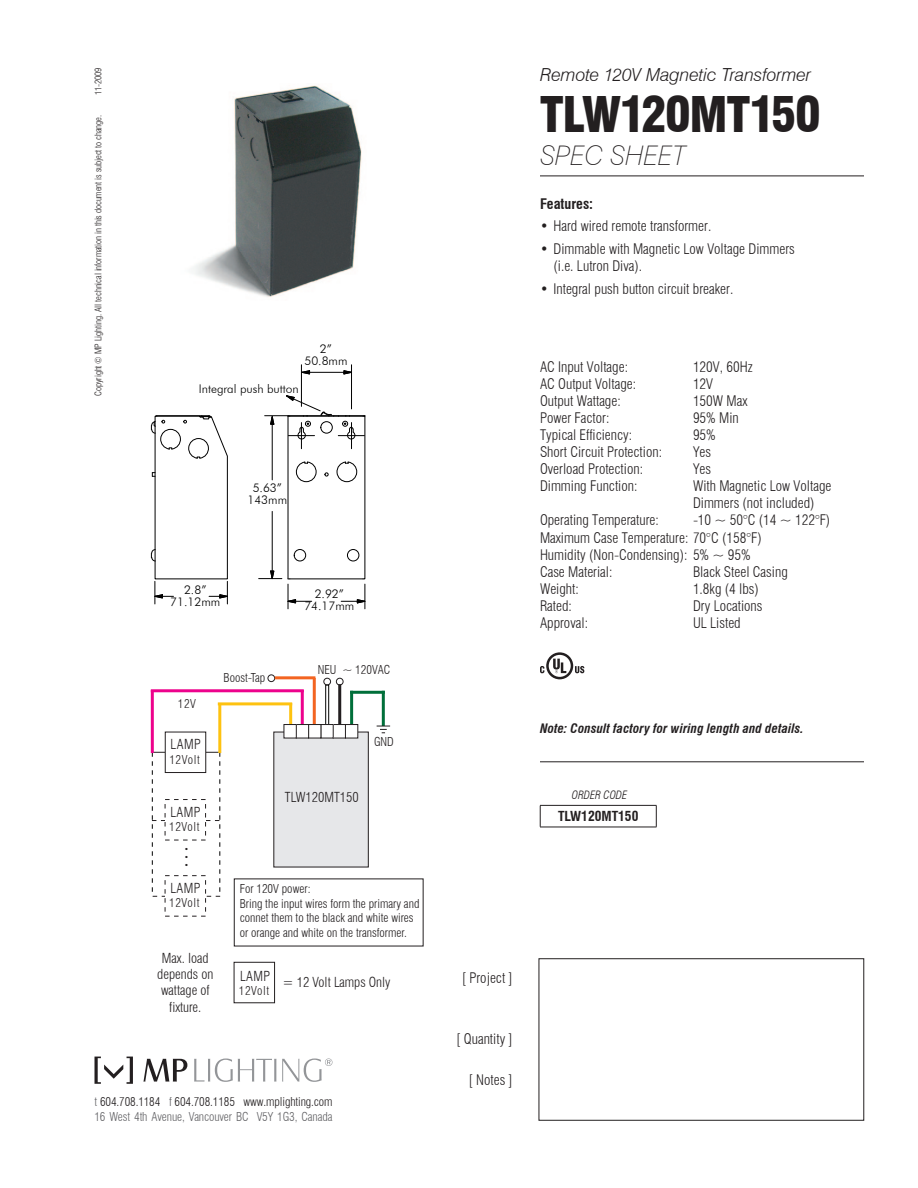
<style>
.page{position:relative;width:918px;height:1188px;background:#fff}
.page>*{position:absolute;margin:0;border:0;box-sizing:border-box;transform-origin:0 0}
.t1{font:900 condensed 48px "Swiss 721 BT";letter-spacing:-.03em;color:#231f20}
.t2{font:italic 100 27px "Swiss 721 BT";color:#231f20}
.t3{font:italic 300 18px "Swiss 721 BT";letter-spacing:-.005em;color:#231f20}
.t4{font:18px "Myriad";color:#231f20}
.Features{font:300 condensed 14.25px/17.1px "Swiss 721 BT";color:#231f20}
.Features-2{font:700 condensed 14.25px "Swiss 721 BT";color:#231f20}
.t5{font:300 condensed 13.5px/16.2px "Swiss 721 BT";color:#231f20;text-align:center}
._4_1_Table_Codes{font:700 condensed 13.5px "Swiss 721 BT";color:#231f20}
.t6{font:italic 700 condensed 12.75px "Swiss 721 BT";letter-spacing:.015em;color:#231f20}
.t7{font:300 condensed 12px/14.4px "Swiss 721 BT";color:#231f20}
.t8{font:300 12px/12px "Futura BT";color:#000;text-align:center}
.t9{font:300 condensed 12px "Swiss 721 BT";letter-spacing:-.01em;color:#636366}
.t10{font:italic 300 condensed 11.25px "Swiss 721 BT";color:#231f20}
.t11{font:300 condensed 9px "Swiss 721 BT";letter-spacing:-.01em;color:#231f20}
.s1{color:#636366}
</style>
<div class="page">
<svg style="left:194px;top:1059px;width:82px;height:23px"></svg>
<svg style="left:282px;top:1059px;width:50px;height:23px"></svg>
<svg style="left:143px;top:1059px;width:44px;height:23px"></svg>
<svg style="left:95px;top:1057px;width:38px;height:26px"></svg>
<div style="left:539px;top:958px;width:325px;height:162px;border:1px solid #231f20"></div>
<img style="left:193px;top:85px;width:169px;height:212px">
<hr style="left:540px;top:176px;width:324px;height:1px;background:#231f20">
<hr style="left:540px;top:762px;width:324px;height:1px;background:#231f20">
<svg style="left:540px;top:652px;width:44px;height:27px"></svg>
<hr style="left:540px;top:805px;width:117px;height:1px;background:#231f20">
<svg style="left:540px;top:806px;width:1px;height:21px"></svg>
<svg style="left:656px;top:806px;width:1px;height:21px"></svg>
<hr style="left:540px;top:827px;width:117px;height:1px;background:#231f20">
<svg style="left:344px;top:371px;width:7px;height:3px"></svg>
<svg style="left:302px;top:371px;width:8px;height:3px"></svg>
<hr style="left:308px;top:372px;width:44px;height:1px;background:#000">
<hr style="left:351px;top:365px;width:1px;height:44px;background:#000">
<hr style="left:301px;top:365px;width:1px;height:41px;background:#000">
<svg style="left:151px;top:415px;width:77px;height:189px"></svg>
<svg style="left:259px;top:396px;width:107px;height:213px"></svg>
<div style="left:325px;top:685px;width:4px;height:45px;border:1px solid #040503"></div>
<div style="left:336px;top:678px;width:8px;height:7px;border:1px solid #231f20;border-radius:50%"></div>
<hr style="left:338px;top:684px;width:3px;height:53px;background:#231f20">
<hr style="left:313px;top:678px;width:3px;height:59px;background:#f36421">
<div style="left:267px;top:674px;width:8px;height:8px;border:1px solid #231f20;border-radius:50%"></div>
<hr style="left:301px;top:692px;width:3px;height:43px;background:#ed028c">
<hr style="left:289px;top:704px;width:3px;height:31px;background:#fec210">
<div style="left:274px;top:732px;width:94px;height:135px;background:#e6e7e9"></div>
<div style="left:273px;top:732px;width:96px;height:135px;border:1px solid #231f20"></div>
<div style="left:333px;top:725px;width:13px;height:13px;background:#fff"></div>
<div style="left:333px;top:724px;width:13px;height:14px;border:1px solid #231f20"></div>
<div style="left:321px;top:725px;width:12px;height:13px;background:#fff"></div>
<div style="left:320px;top:724px;width:14px;height:14px;border:1px solid #231f20"></div>
<div style="left:309px;top:725px;width:12px;height:13px;background:#fff"></div>
<div style="left:308px;top:724px;width:13px;height:14px;border:1px solid #231f20"></div>
<div style="left:296px;top:725px;width:13px;height:13px;background:#fff"></div>
<div style="left:296px;top:724px;width:13px;height:14px;border:1px solid #231f20"></div>
<div style="left:284px;top:725px;width:12px;height:13px;background:#fff"></div>
<div style="left:283px;top:724px;width:14px;height:14px;border:1px solid #231f20"></div>
<hr style="left:352px;top:691px;width:31px;height:3px;background:#006f3a">
<hr style="left:382px;top:692px;width:3px;height:33px;background:#006f3a">
<div style="left:234px;top:962px;width:41px;height:41px;border:1px solid #231f20"></div>
<hr style="left:350px;top:692px;width:3px;height:33px;background:#006f3a">
<div style="left:345px;top:725px;width:13px;height:13px;background:#fff"></div>
<div style="left:345px;top:724px;width:13px;height:14px;border:1px solid #231f20"></div>
<svg style="left:377px;top:726px;width:13px;height:7px"></svg>
<div style="left:323px;top:678px;width:8px;height:7px;border:1px solid #231f20;border-radius:50%"></div>
<svg style="left:152px;top:752px;width:68px;height:145px"></svg>
<div style="left:165px;top:732px;width:41px;height:41px;background:#fff"></div>
<div style="left:165px;top:732px;width:41px;height:41px;border:1px solid #231f20"></div>
<div style="left:165px;top:800px;width:41px;height:40px;background:#fff"></div>
<div style="left:165px;top:876px;width:41px;height:40px;background:#fff"></div>
<hr style="left:152px;top:689px;width:150px;height:3px;background:#ed028c">
<hr style="left:219px;top:702px;width:72px;height:3px;background:#fec210">
<hr style="left:151px;top:692px;width:3px;height:60px;background:#ed028c">
<hr style="left:218px;top:704px;width:3px;height:48px;background:#fec210">
<hr style="left:275px;top:676px;width:40px;height:3px;background:#f36421">
<svg style="left:234px;top:879px;width:189px;height:67px"></svg>
<p class="t11" style="left:93px;top:95px;width:29px;rotate:-90deg">11-2009</p>
<p class="t3" style="left:540px;top:64px;width:273px">Remote 120V Magnetic Transformer</p>
<p class="t1" style="left:540px;top:86px;width:282px">TLW120MT150</p>
<p class="t2" style="left:540px;top:139px;width:148px">SPEC SHEET</p>
<p class="Features-2" style="left:540px;top:195px;width:55px">Features:</p>
<p class="Features" style="left:540px;top:218px;width:173px">• Hard wired remote transformer.</p>
<p class="Features" style="left:554px;top:240px;width:243px;text-indent:-14px">• Dimmable with Magnetic Low Voltage Dimmers (i.e. Lutron Diva).</p>
<p class="Features" style="left:540px;top:280px;width:195px">• Integral push button circuit breaker.</p>
<p class="t11" style="left:93px;top:396px;width:282px;rotate:-90deg">Copyright © MP Lighting. All technical information in this document is subject to change.</p>
<p class="t8" style="left:304px;top:343px;width:45px">2”<br>50.8mm</p>
<p class="Features" style="left:540px;top:358px;width:90px">AC Input Voltage:</p>
<p class="Features" style="left:693px;top:358px;width:61px">120V, 60Hz</p>
<p class="Features" style="left:540px;top:375px;width:98px">AC Output Voltage:</p>
<p class="Features" style="left:693px;top:375px;width:22px">12V</p>
<p class="Features" style="left:540px;top:392px;width:82px">Output Wattage:</p>
<p class="Features" style="left:693px;top:392px;width:56px">150W Max</p>
<p class="Features" style="left:540px;top:409px;width:71px">Power Factor:</p>
<p class="Features" style="left:693px;top:409px;width:47px">95% Min</p>
<p class="Features" style="left:540px;top:426px;width:94px">Typical Efficiency:</p>
<p class="Features" style="left:693px;top:426px;width:24px">95%</p>
<p class="Features" style="left:540px;top:443px;width:124px">Short Circuit Protection:</p>
<p class="Features" style="left:693px;top:443px;width:20px">Yes</p>
<p class="Features" style="left:540px;top:460px;width:105px">Overload Protection:</p>
<p class="Features" style="left:693px;top:460px;width:20px">Yes</p>
<p class="Features" style="left:540px;top:478px;width:99px">Dimming Function:</p>
<p class="Features" style="left:693px;top:478px;width:140px">With Magnetic Low Voltage<br>Dimmers (not included)</p>
<p class="Features" style="left:540px;top:512px;width:120px">Operating Temperature:</p>
<p class="Features" style="left:693px;top:512px;width:139px">-10 ~ 50°C (14 ~ 122°F)</p>
<p class="Features" style="left:540px;top:529px;width:223px">Maximum Case Temperature: 70°C (158°F)</p>
<p class="Features" style="left:540px;top:546px;width:212px">Humidity (Non-Condensing): 5% ~ 95%</p>
<p class="Features" style="left:540px;top:563px;width:74px">Case Material:</p>
<p class="Features" style="left:693px;top:563px;width:96px">Black Steel Casing</p>
<p class="Features" style="left:540px;top:580px;width:40px">Weight:</p>
<p class="Features" style="left:693px;top:580px;width:67px">1.8kg (4 lbs)</p>
<p class="Features" style="left:540px;top:597px;width:33px">Rated:</p>
<p class="Features" style="left:693px;top:597px;width:71px">Dry Locations</p>
<p class="Features" style="left:540px;top:614px;width:50px">Approval:</p>
<p class="Features" style="left:693px;top:614px;width:49px">UL Listed</p>
<p class="t8" style="left:199px;top:383px;width:101px">Integral push button</p>
<p class="t8" style="left:248px;top:482px;width:41px">5.63”<br>143mm</p>
<p class="t8" style="left:170px;top:584px;width:52px">2.8”<br>71.12mm</p>
<p class="t8" style="left:304px;top:588px;width:52px">2.92”<br>74.17mm</p>
<p class="t7" style="left:178px;top:696px;width:20px">12V</p>
<p class="t5" style="left:171px;top:736px;width:32px">LAMP</p>
<p class="t7" style="left:169px;top:752px;width:32px">12Volt</p>
<p class="t5" style="left:170px;top:804px;width:32px">LAMP</p>
<p class="t7" style="left:169px;top:820px;width:32px">12Volt</p>
<p class="t4" style="left:173px;top:867px;width:22px;rotate:-90deg">...</p>
<p class="t5" style="left:170px;top:880px;width:32px">LAMP</p>
<p class="t7" style="left:169px;top:896px;width:32px">12Volt</p>
<p class="t5" style="left:157px;top:950px;width:58px">Max. load depends on wattage of fixture.</p>
<p class="t7" style="left:224px;top:670px;width:43px">Boost-Tap</p>
<p class="t7" style="left:318px;top:663px;width:74px">NEU ~ 120VAC</p>
<p class="t7" style="left:374px;top:734px;width:21px">GND</p>
<p class="t5" style="left:285px;top:789px;width:75px">TLW120MT150</p>
<p class="t7" style="left:240px;top:882px;width:181px">For 120V power:<br>Bring the input wires form the primary and connet them to the black and white wires or orange and white on the transformer.</p>
<p class="t5" style="left:240px;top:968px;width:32px">LAMP</p>
<p class="t7" style="left:239px;top:984px;width:32px">12Volt</p>
<p class="t5" style="left:282px;top:974px;width:110px">= 12 Volt Lamps Only</p>
<p class="t7" style="left:95px;top:1094px;width:240px"><span class="s1">t</span> 604.708.1184 <span class="s1">f</span> 604.708.1185 www.mplighting.com</p>
<p class="t9" style="left:95px;top:1109px;width:239px">16 West 4th Avenue, Vancouver BC V5Y 1G3, Canada</p>
<p class="t6" style="left:540px;top:721px;width:265px">Note: Consult factory for wiring length and details.</p>
<p class="t10" style="left:572px;top:788px;width:57px">ORDER CODE</p>
<p class="_4_1_Table_Codes" style="left:558px;top:808px;width:82px">TLW120MT150</p>
<p class="Features" style="left:462px;top:969px;width:53px">[ Project ]</p>
<p class="Features" style="left:456px;top:1031px;width:58px">[ Quantity ]</p>
<p class="Features" style="left:468px;top:1071px;width:46px">[ Notes ]</p>
</div>
